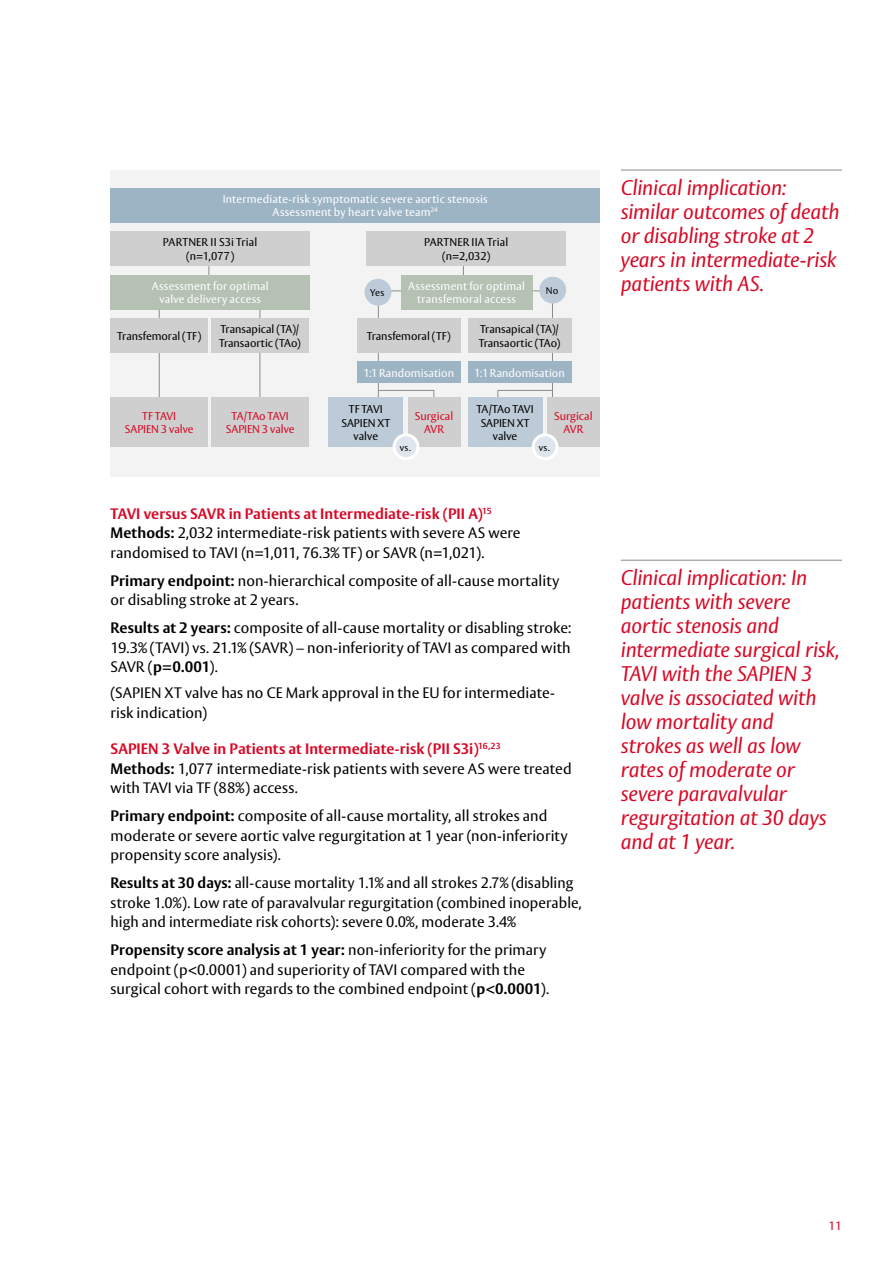
<style>
.page{position:relative;width:893px;height:1263px;background:#fff}
.page>*{position:absolute;margin:0;border:0;box-sizing:border-box;transform-origin:0 0}
.t1{font:italic 21px/24px "Vesta Std";letter-spacing:-.01em;color:#d70926}
.t2{font:15px/19.5px "Vesta Std";letter-spacing:.005em;color:#000}
.t3{font:12px "Vesta Std";color:#d70926}
.t4{font:11.25px/13.5px "Vesta Std";color:#000;text-align:center}
.t5{font:11.25px/13.5px "Vesta Std";letter-spacing:.015em;color:#fff;text-align:center}
.t6{font:11.25px/13.5px "Vesta Std";letter-spacing:-.005em;color:#d70926;text-align:center}
.t7{font:9.75px "Vesta Std";letter-spacing:.03em;color:#000}
.s1{font-weight:700;color:#d70926}
.s2{font-weight:700}
</style>
<div class="page">
<hr style="left:621px;top:170px;width:221px;height:1px;background:#898c8a">
<hr style="left:621px;top:560px;width:221px;height:1px;background:#898c8a">
<div style="left:111px;top:170px;width:489px;height:306px;background:#f3f3f3"></div>
<hr style="left:433px;top:391px;width:1px;height:47px;background:#898c8a">
<hr style="left:497px;top:391px;width:1px;height:47px;background:#898c8a">
<hr style="left:379px;top:290px;width:173px;height:1px;background:#898c8a">
<hr style="left:379px;top:390px;width:55px;height:1px;background:#898c8a">
<hr style="left:497px;top:390px;width:56px;height:1px;background:#898c8a">
<hr style="left:209px;top:257px;width:1px;height:48px;background:#898c8a">
<hr style="left:463px;top:257px;width:1px;height:48px;background:#898c8a">
<hr style="left:378px;top:302px;width:1px;height:109px;background:#898c8a">
<hr style="left:552px;top:302px;width:1px;height:103px;background:#898c8a">
<hr style="left:260px;top:285px;width:1px;height:131px;background:#898c8a">
<hr style="left:159px;top:285px;width:1px;height:131px;background:#898c8a">
<div style="left:357px;top:361px;width:103px;height:22px;background:#9db4c5"></div>
<div style="left:468px;top:361px;width:103px;height:22px;background:#9db4c5"></div>
<div style="left:111px;top:188px;width:489px;height:35px;background:#9db4c5"></div>
<div style="left:111px;top:398px;width:97px;height:49px;background:#cecfce"></div>
<div style="left:212px;top:398px;width:97px;height:49px;background:#cecfce"></div>
<div style="left:468px;top:398px;width:74px;height:49px;background:#bccbd7"></div>
<div style="left:329px;top:398px;width:74px;height:49px;background:#bccbd7"></div>
<div style="left:547px;top:398px;width:53px;height:49px;background:#cecfce"></div>
<div style="left:408px;top:398px;width:52px;height:49px;background:#cecfce"></div>
<div style="left:111px;top:318px;width:97px;height:35px;background:#cecfce"></div>
<div style="left:357px;top:318px;width:103px;height:35px;background:#cecfce"></div>
<div style="left:211px;top:318px;width:97px;height:35px;background:#cecfce"></div>
<div style="left:468px;top:318px;width:103px;height:35px;background:#cecfce"></div>
<div style="left:111px;top:231px;width:199px;height:35px;background:#cecfce"></div>
<div style="left:367px;top:231px;width:199px;height:35px;background:#cecfce"></div>
<div style="left:111px;top:275px;width:199px;height:34px;background:#b4c1b3"></div>
<div style="left:401px;top:275px;width:131px;height:34px;background:#b4c1b3"></div>
<div style="left:539px;top:277px;width:27px;height:26px;background:#bccbd7;border-radius:50%"></div>
<div style="left:365px;top:279px;width:26px;height:27px;background:#bccbd7;border-radius:50%"></div>
<div style="left:394px;top:435px;width:24px;height:24px;background:#dee5ec;border-radius:50%"></div>
<div style="left:393px;top:433px;width:26px;height:27px;border:3px solid #fff;border-radius:50%"></div>
<div style="left:533px;top:435px;width:24px;height:24px;background:#dee5ec;border-radius:50%"></div>
<div style="left:532px;top:433px;width:26px;height:27px;border:3px solid #fff;border-radius:50%"></div>
<p class="t5" style="left:223px;top:192px;width:267px">Intermediate-risk symptomatic severe aortic stenosis<br>Assessment by heart valve team<sup>24</sup></p>
<p class="t4" style="left:163px;top:235px;width:96px">PARTNER II S3i Trial (n=1,077)</p>
<p class="t4" style="left:424px;top:235px;width:86px">PARTNER IIA Trial (n=2,032)</p>
<p class="t5" style="left:152px;top:279px;width:118px">Assessment for optimal valve delivery access</p>
<p class="t5" style="left:408px;top:279px;width:118px">Assessment for optimal transfemoral access</p>
<p class="t7" style="left:370px;top:287px;width:16px">Yes</p>
<p class="t7" style="left:546px;top:285px;width:14px">No</p>
<p class="t4" style="left:219px;top:322px;width:83px;text-align:left">Transapical (TA)/<br>Transaortic (TAo)</p>
<p class="t4" style="left:479px;top:322px;width:83px;text-align:left">Transapical (TA)/<br>Transaortic (TAo)</p>
<p class="t4" style="left:117px;top:329px;width:86px">Transfemoral (TF)</p>
<p class="t4" style="left:367px;top:329px;width:86px">Transfemoral (TF)</p>
<p class="t5" style="left:363px;top:366px;width:92px">1:1 Randomisation</p>
<p class="t5" style="left:474px;top:366px;width:92px">1:1 Randomisation</p>
<p class="t6" style="left:125px;top:409px;width:70px">TF TAVI<br>SAPIEN 3 valve</p>
<p class="t6" style="left:226px;top:409px;width:70px">TA/TAo TAVI<br>SAPIEN 3 valve</p>
<p class="t4" style="left:477px;top:402px;width:59px">TA/TAo TAVI<br>SAPIEN XT valve</p>
<p class="t4" style="left:341px;top:402px;width:50px">TF TAVI<br>SAPIEN XT valve</p>
<p class="t6" style="left:554px;top:409px;width:40px">Surgical<br>AVR</p>
<p class="t6" style="left:415px;top:409px;width:40px">Surgical<br>AVR</p>
<p class="t7" style="left:400px;top:441px;width:13px">vs.</p>
<p class="t7" style="left:539px;top:441px;width:13px">vs.</p>
<p class="t2" style="left:111px;top:504px;width:412px"><span class="s1">TAVI versus SAVR in Patients at Intermediate-risk (PII A)</span><sup>15<br></sup><span class="s2">Methods:</span> 2,032 intermediate-risk patients with severe AS were randomised to TAVI (n=1,011, 76.3% TF) or SAVR (n=1,021).</p>
<p class="t2" style="left:111px;top:571px;width:450px"><span class="s2">Primary endpoint:</span> non-hierarchical composite of all-cause mortality or disabling stroke at 2 years.</p>
<p class="t2" style="left:111px;top:618px;width:462px;text-align:justify"><span class="s2">Results at 2 years:</span> composite of all-cause mortality or disabling stroke:<br>19.3% (TAVI) vs. 21.1% (SAVR) – non-inferiority of TAVI as compared with SAVR (<span class="s2">p=0.001</span>).</p>
<p class="t2" style="left:111px;top:683px;width:446px">(SAPIEN XT valve has no CE Mark approval in the EU for intermediate&shy;risk indication)</p>
<p class="t2" style="left:111px;top:739px;width:463px"><span class="s1">SAPIEN 3 Valve in Patients at Intermediate-risk (PII S3i)</span><sup>16,23<br></sup><span class="s2">Methods:</span> 1,077 intermediate-risk patients with severe AS were treated with TAVI via TF (88%) access.</p>
<p class="t2" style="left:111px;top:806px;width:459px"><span class="s2">Primary endpoint:</span> composite of all-cause mortality, all strokes and moderate or severe aortic valve regurgitation at 1 year (non-inferiority propensity score analysis).</p>
<p class="t2" style="left:111px;top:873px;width:473px"><span class="s2">Results at 30 days:</span> all-cause mortality 1.1% and all strokes 2.7% (disabling stroke 1.0%). Low rate of paravalvular regurgitation (combined inoperable, high and intermediate risk cohorts): severe 0.0%, moderate 3.4%</p>
<p class="t2" style="left:111px;top:940px;width:440px"><span class="s2">Propensity score analysis at 1 year:</span> non-inferiority for the primary endpoint (p&lt;0.0001) and superiority of TAVI compared with the surgical cohort with regards to the combined endpoint (<span class="s2">p&lt;0.0001</span>).</p>
<h1 class="t1" style="left:621px;top:175px;width:220px">Clinical implication: similar outcomes of death or disabling stroke at 2 years in intermediate-risk patients with AS.</h1>
<p class="t1" style="left:621px;top:565px;width:220px">Clinical implication: In patients with severe aortic stenosis and intermediate surgical risk,<br>TAVI with the SAPIEN 3 valve is associated with low mortality and strokes as well as low rates of moderate or severe paravalvular regurgitation at 30 days and at 1 year.</p>
<p class="t3" style="left:828px;top:1219px;width:15px">11</p>
</div>
